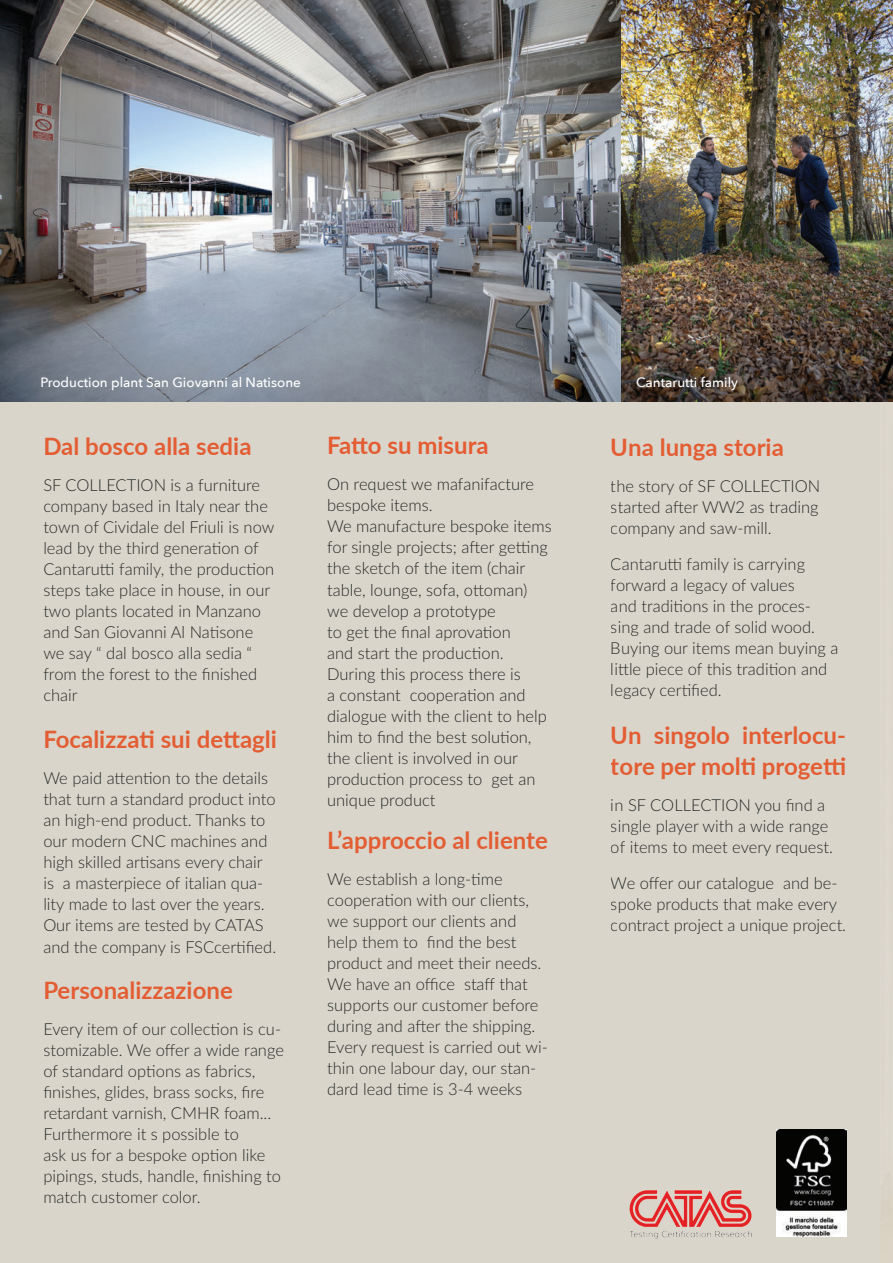
<style>
.page{position:relative;width:893px;height:1263px;background:#d9d5cb}
.page>*{position:absolute;margin:0;border:0;box-sizing:border-box;transform-origin:0 0}
.t1{font:700 24px/31.5px "Lato";color:#e45c32}
.t2{font:300 16.5px/21px "Lato";color:#262825}
.t3{font:500 13.5px "Avenir Next";color:#fff}
</style>
<div class="page">
<img style="left:0;top:0;width:893px;height:402px">
<img style="left:777px;top:1130px;width:69px;height:107px">
<img style="left:629px;top:1190px;width:123px;height:49px">
<p class="t3" style="left:40px;top:371px;width:262px">Production plant San Giovanni al Natisone</p>
<p class="t3" style="left:636px;top:371px;width:103px">Cantarutti family</p>
<h1 class="t1" style="left:43px;top:430px;width:210px">Dal bosco alla sedia</h1>
<p class="t2" style="left:43px;top:474px;width:233px">SF COLLECTION is a furniture company based in Italy near the town of Cividale del Friuli is now lead by the third generation of<br>Cantarutti family, the production steps take place in house, in our two plants located in Manzano and San Giovanni Al Natisone we say “ dal bosco alla sedia “ from the forest to the finished chair</p>
<h1 class="t1" style="left:43px;top:723px;width:235px">Focalizzati sui dettagli</h1>
<p class="t2" style="left:43px;top:767px;width:234px">We paid attention to the details that turn a standard product into an high-end product. Thanks to our modern CNC machines and high skilled artisans every chair is a masterpiece of italian qua&shy;lity made to last over the years.<br>Our items are tested by CATAS and the company is FSCcertified.</p>
<h1 class="t1" style="left:43px;top:973px;width:191px">Personalizzazione</h1>
<p class="t2" style="left:43px;top:1018px;width:242px">Every item of our collection is cu&shy;stomizable. We offer a wide range of standard options as fabrics, finishes, glides, brass socks, fire retardant varnish, CMHR foam...<br>Furthermore it s possible to<br>ask us for a bespoke option like pipings, studs, handle, finishing to match customer color.</p>
<h1 class="t1" style="left:327px;top:429px;width:163px">Fatto su misura</h1>
<p class="t2" style="left:327px;top:473px;width:226px">On request we mafanifacture bespoke items.<br>We manufacture bespoke items for single projects; after getting the sketch of the item (chair table, lounge, sofa, ottoman) we develop a prototype<br>to get the final aprovation<br>and start the production.<br>During this process there is<br>a constant cooperation and dialogue with the client to help him to find the best solution, the client is involved in our production process to get an unique product</p>
<h1 class="t1" style="left:327px;top:823px;width:222px">L’approccio al cliente</h1>
<p class="t2" style="left:327px;top:868px;width:222px">We establish a long-time cooperation with our clients, we support our clients and help them to find the best product and meet their needs.<br>We have an office staff that supports our customer before during and after the shipping.<br>Every request is carried out wi&shy;thin one labour day, our stan&shy;dard lead time is 3-4 weeks</p>
<h1 class="t1" style="left:611px;top:430px;width:175px">Una lunga storia</h1>
<p class="t2" style="left:611px;top:474px;width:211px;text-align:justify">the story of SF COLLECTION started after WW2 as trading company and saw-mill.</p>
<p class="t2" style="left:611px;top:552px;width:229px">Cantarutti family is carrying forward a legacy of values<br>and traditions in the proces&shy;sing and trade of solid wood.<br>Buying our items mean buying a little piece of this tradition and legacy certified.</p>
<h1 class="t1" style="left:611px;top:718px;width:237px">Un singolo interlocu&shy;tore per molti progetti</h1>
<p class="t2" style="left:611px;top:794px;width:224px">in SF COLLECTION you find a single player with a wide range of items to meet every request.</p>
<p class="t2" style="left:611px;top:872px;width:237px">We offer our catalogue and be&shy;spoke products that make every contract project a unique project.</p>
</div>
